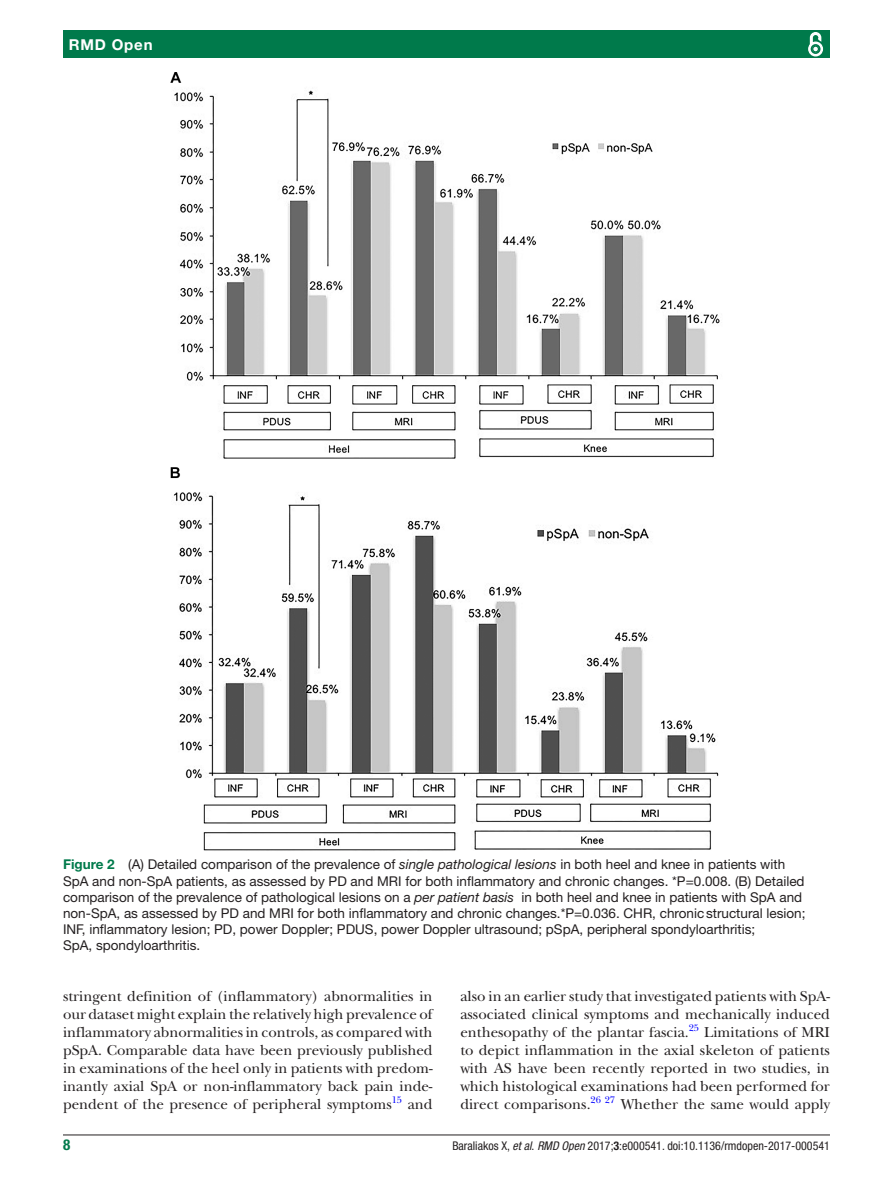
<style>
.page{position:relative;width:893px;height:1191px;background:#fff}
.page>*{position:absolute;margin:0;border:0;box-sizing:border-box;transform-origin:0 0}
.t1{font:15px/18px "New Baskerville";color:#231f20;text-align:justify}
.t2{font:700 15px "Helvetica Neue LT Std";letter-spacing:.055em;color:#fff}
.t3{font:700 condensed 15px "Helvetica Neue LT Std";color:#007a4b}
.t4{font:13.5px/16.2px "Helvetica Neue LT Std";color:#231f20}
.t5{font:condensed 12px "Helvetica Neue LT Std";color:#231f20}
.t6{font:9.9px "New Baskerville";color:#00f}
.s1{font-weight:700;color:#007a4b}
.s2{font-style:italic}
.s3{font-weight:700}
</style>
<div class="page">
<hr style="left:63px;top:1134px;width:767px;height:1px;background:#231f20">
<div style="left:63px;top:31px;width:767px;height:27px;background:#007a4b"></div>
<svg style="left:808px;top:32px;width:16px;height:25px"></svg>
<div style="left:812px;top:45px;width:7px;height:8px;border:1px solid #007a4b;border-radius:50%"></div>
<img style="left:170px;top:73px;width:550px;height:778px">
<p class="t2" style="left:69px;top:35px;width:85px">RMD Open</p>
<p class="t4" style="left:63px;top:856px;width:744px"><span class="s1">Figure 2</span> (A) Detailed comparison of the prevalence of <span class="s2">single pathological lesions</span> in both heel and knee in patients with SpA and non-SpA patients, as assessed by PD and MRI for both inflammatory and chronic changes. *P=0.008. (B) Detailed comparison of the prevalence of pathological lesions on a <span class="s2">per patient basis</span> in both heel and knee in patients with SpA and non-SpA, as assessed by PD and MRI for both inflammatory and chronic changes.*P=0.036. CHR, chronicstructural lesion; INF, inflammatory lesion; PD, power Doppler; PDUS, power Doppler ultrasound; pSpA, peripheral spondyloarthritis;<br>SpA, spondyloarthritis.</p>
<p class="t1" style="left:63px;top:987px;width:371px">stringent definition of (inflammatory) abnormalities in our dataset might explain the relatively high prevalence of inflammatory abnormalities in controls, as compared with pSpA. Comparable data have been previously published in examinations of the heel only in patients with predom&shy;inantly axial SpA or non-inflammatory back pain inde&shy;pendent of the presence of peripheral symptoms</p>
<p class="t1" style="left:460px;top:987px;width:371px">also in an earlier study that investigated patients with SpA&shy;associated clinical symptoms and mechanically induced enthesopathy of the plantar fascia.<sup>25</sup> Limitations of MRI to depict inflammation in the axial skeleton of patients with AS have been recently reported in two studies, in which histological examinations had been performed for direct comparisons.</p>
<p class="t6" style="left:591px;top:1093px;width:26px">26 27</p>
<p class="t1" style="left:621px;top:1095px;width:211px">Whether the same would apply</p>
<p class="t6" style="left:392px;top:1093px;width:12px">15</p>
<p class="t1" style="left:408px;top:1095px;width:26px">and</p>
<p class="t3" style="left:63px;top:1135px;width:9px">8</p>
<p class="t5" style="left:452px;top:1138px;width:379px">Baraliakos X, <span class="s2">et al</span>. <span class="s2">RMD Open</span> 2017;<span class="s3">3</span>:e000541. doi:10.1136/rmdopen-2017-000541</p>
</div>
